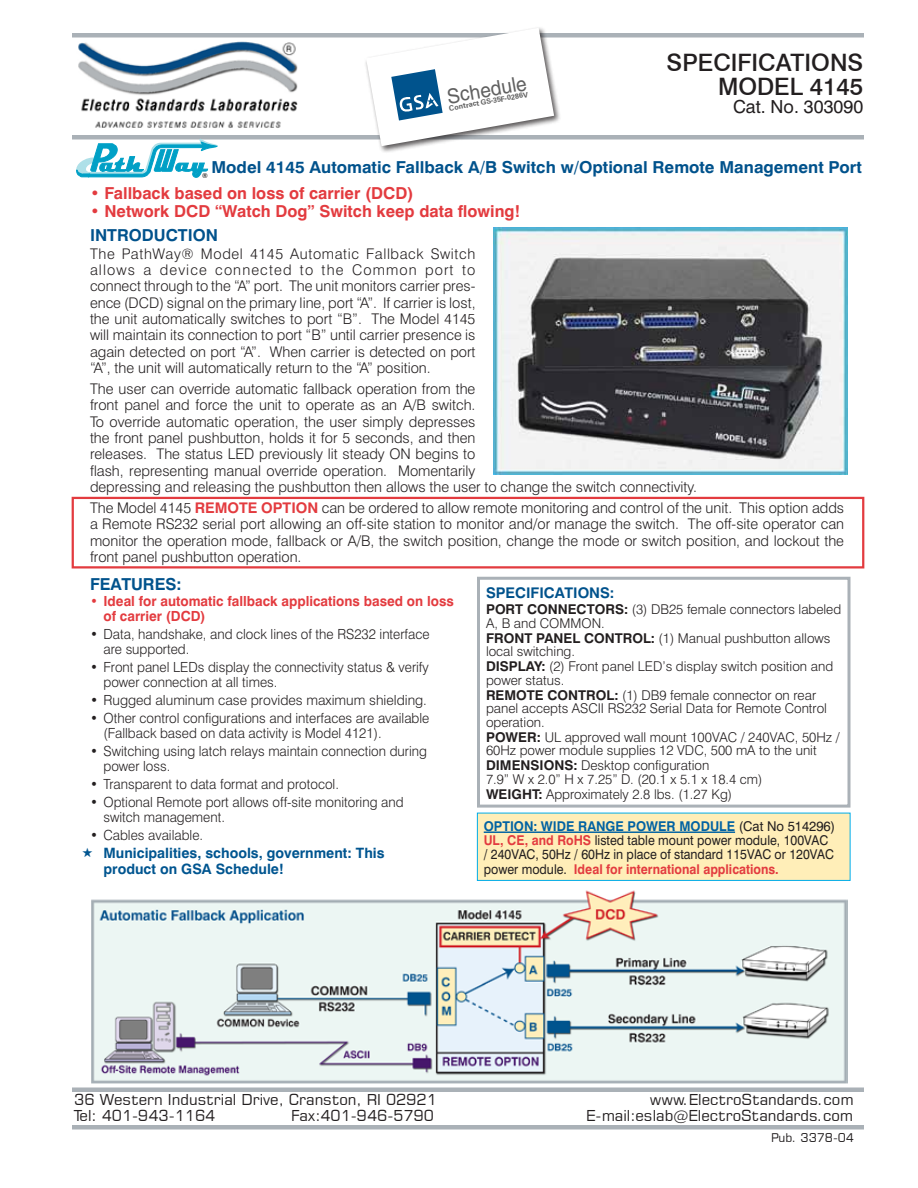
<style>
.page{position:relative;width:918px;height:1188px;background:#fff}
.page>*{position:absolute;margin:0;border:0;box-sizing:border-box;transform-origin:0 0}
.t1{font:500 24px/24px "Swiss 721 BT";color:#231f20;text-align:right}
.t2{font:20.25px "Helvetica";color:#606060;scale:.95 1}
.t3{font:18px "Swiss 721 BT";color:#231f20}
.t4{font:700 16.5px "Swiss 721 BT";color:#00528c}
.t5{font:700 16.5px "Swiss 721 BT";color:#e33b3f}
.t6{font:15px "Square 721 BT";color:#231f20}
.t7{font:300 14.7px/16.4px "Swiss 721 BT";color:#231f20;text-align:justify}
.t8{font:700 14.7px "Swiss 721 BT";color:#00528c}
.t9{font:700 14.25px/15px "Swiss 721 BT";color:#005590}
.t10{font:300 13.95px/15px "Swiss 721 BT";color:#231f20}
.t11{font:700 13.95px/15px "Swiss 721 BT";color:#e33b3f}
.t12{font:300 13.5px/13.5px "Swiss 721 BT";color:#231f20}
.t13{font:13.5px/14.2px "Swiss 721 BT";color:#231f20}
.t14{font:12px "Square 721 BT";color:#231f20}
.t15{font:700 7.35px "Zurich BT";color:#606060}
.t16{font:6.9px "Swiss 721 BT";color:#000}
.s1{font-size:7.5px}
.s2{font-weight:700;color:#e33b3f}
.s3{font-weight:700}
.s4{font-weight:700;color:#0162a3}
</style>
<div class="page">
<img style="left:92px;top:890px;width:756px;height:193px">
<img style="left:78px;top:41px;width:220px;height:87px">
<div style="left:72px;top:33px;width:792px;height:5px;background:#aab1b7"></div>
<div style="left:72px;top:135px;width:792px;height:5px;background:#aab1b7"></div>
<div style="left:72px;top:1125px;width:792px;height:5px;background:#aab1b7"></div>
<hr style="left:72px;top:1088px;width:792px;height:4px;background:#aab1b7">
<svg style="left:75px;top:139px;width:144px;height:39px"></svg>
<img style="left:494px;top:228px;width:354px;height:247px">
<div style="left:477px;top:577px;width:373px;height:231px;border:3px solid #aab1b7"></div>
<div style="left:477px;top:813px;width:373px;height:67px;background:#ffeeb8"></div>
<hr style="left:484px;top:831px;width:251px;height:2px;background:#0162a3">
<div style="left:477px;top:813px;width:373px;height:68px;border:1px solid #00adea"></div>
<div style="left:365px;top:26px;width:197px;height:128px;background:#231f20;opacity:.75"></div>
<div style="left:72px;top:497px;width:792px;height:71px;border:2px solid #e33b3f"></div>
<svg style="left:366px;top:28px;width:188px;height:118px"></svg>
<h2 class="t2" style="left:445px;top:85px;width:86px;rotate:-10deg">Schedule</h2>
<p class="t15" style="left:448px;top:104px;width:82px;rotate:-10deg"><span class="s1">Contract</span> S 35 -0286V</p>
<h1 class="t1" style="left:667px;top:50px;width:198px">SPECIFICATIONS<br>MODEL 4145</h1>
<p class="t3" style="left:733px;top:96px;width:132px">Cat. No. 303090</p>
<p class="t4" style="left:211px;top:157px;width:652px">Model 4145 Automatic Fallback A/B Switch w/Optional Remote Management Port</p>
<p class="t5" style="left:90px;top:183px;width:325px">• Fallback based on loss of carrier (DCD)</p>
<p class="t5" style="left:90px;top:201px;width:432px">• Network DCD “Watch Dog” Switch keep data flowing!</p>
<p class="t16" style="left:202px;top:171px;width:7px">®</p>
<p class="t4" style="left:90px;top:225px;width:130px">INTRODUCTION</p>
<p class="t7" style="left:90px;top:245px;width:387px">The PathWay® Model 4145 Automatic Fallback Switch allows a device connected to the Common port to connect through to the “A” port. The unit monitors carrier pres&shy;ence (DCD) signal on the primary line, port “A”. If carrier is lost, the unit automatically switches to port “B”. The Model 4145 will maintain its connection to port “B” until carrier presence is again detected on port “A”. When carrier is detected on port “A”, the unit will automatically return to the “A” position.</p>
<p class="t7" style="left:90px;top:380px;width:609px;text-align:left">The user can override automatic fallback operation from the<br>front panel and force the unit to operate as an A/B switch.<br>To override automatic operation, the user simply depresses<br>the front panel pushbutton, holds it for 5 seconds, and then<br>releases. The status LED previously lit steady ON begins to<br>flash, representing manual override operation. Momentarily<br>depressing and releasing the pushbutton then allows the user to change the switch connectivity.</p>
<p class="t7" style="left:90px;top:499px;width:756px">The Model 4145 <span class="s2">REMOTE OPTION</span> can be ordered to allow remote monitoring and control of the unit. This option adds a Remote RS232 serial port allowing an off-site station to monitor and/or manage the switch. The off-site operator can monitor the operation mode, fallback or A/B, the switch position, change the mode or switch position, and lockout the front panel pushbutton operation.</p>
<p class="t4" style="left:90px;top:574px;width:93px">FEATURES:</p>
<p class="t11" style="left:104px;top:594px;width:352px;text-indent:-14px">• Ideal for automatic fallback applications based on loss of carrier (DCD)</p>
<p class="t10" style="left:104px;top:627px;width:328px;text-indent:-14px">• Data, handshake, and clock lines of the RS232 interface are supported.</p>
<p class="t10" style="left:104px;top:660px;width:327px;text-indent:-14px">• Front panel LEDs display the connectivity status &amp; verify power connection at all times.</p>
<p class="t10" style="left:90px;top:693px;width:338px">• Rugged aluminum case provides maximum shielding.</p>
<p class="t10" style="left:104px;top:711px;width:327px;text-indent:-14px">• Other control configurations and interfaces are available (Fallback based on data activity is Model 4121).</p>
<p class="t10" style="left:104px;top:744px;width:325px;text-indent:-14px">• Switching using latch relays maintain connection during power loss.</p>
<p class="t10" style="left:90px;top:777px;width:250px">• Transparent to data format and protocol.</p>
<p class="t10" style="left:104px;top:795px;width:302px;text-indent:-14px">• Optional Remote port allows off-site monitoring and switch management.</p>
<p class="t10" style="left:90px;top:828px;width:115px">• Cables available.</p>
<p class="t9" style="left:104px;top:846px;width:283px">Municipalities, schools, government: This product on GSA Schedule!</p>
<p class="t8" style="left:486px;top:583px;width:130px">SPECIFICATIONS:</p>
<p class="t12" style="left:486px;top:602px;width:357px"><span class="s3">PORT CONNECTORS:</span> (3) DB25 female connectors labeled<br>A, B and COMMON.</p>
<p class="t12" style="left:486px;top:631px;width:346px"><span class="s3">FRONT PANEL CONTROL:</span> (1) Manual pushbutton allows local switching.</p>
<p class="t12" style="left:486px;top:659px;width:349px"><span class="s3">DISPLAY:</span> (2) Front panel LED’s display switch position and power status.</p>
<p class="t12" style="left:486px;top:688px;width:343px"><span class="s3">REMOTE CONTROL:</span> (1) DB9 female connector on rear panel accepts ASCII RS232 Serial Data for Remote Control operation.</p>
<p class="t12" style="left:486px;top:730px;width:355px"><span class="s3">POWER:</span> UL approved wall mount 100VAC / 240VAC, 50Hz /<br>60Hz power module supplies 12 VDC, 500 mA to the unit</p>
<p class="t12" style="left:486px;top:758px;width:278px"><span class="s3">DIMENSIONS:</span> Desktop configuration<br>7.9” W x 2.0” H x 7.25” D. (20.1 x 5.1 x 18.4 cm)</p>
<p class="t12" style="left:486px;top:787px;width:248px"><span class="s3">WEIGHT:</span> Approximately 2.8 lbs. (1.27 Kg)</p>
<p class="t13" style="left:484px;top:819px;width:353px"><span class="s4">OPTION: WIDE RANGE POWER MODULE</span> (Cat No 514296)<br><span class="s2">UL, CE, and RoHS</span> listed table mount power module, 100VAC / 240VAC, 50Hz / 60Hz in place of standard 115VAC or 120VAC power module. <span class="s2">Ideal for international applications.</span></p>
<p class="t6" style="left:74px;top:1090px;width:364px">36 Western Industrial Drive, Cranston, RI 02921</p>
<p class="t6" style="left:650px;top:1090px;width:205px">www.ElectroStandards.com</p>
<p class="t6" style="left:74px;top:1107px;width:143px">Tel: 401-943-1164</p>
<p class="t6" style="left:291px;top:1107px;width:144px">Fax:401-946-5790</p>
<p class="t6" style="left:586px;top:1107px;width:269px">E-mail:eslab@ElectroStandards.com</p>
<p class="t14" style="left:771px;top:1130px;width:85px">Pub. 3378-04</p>
</div>
